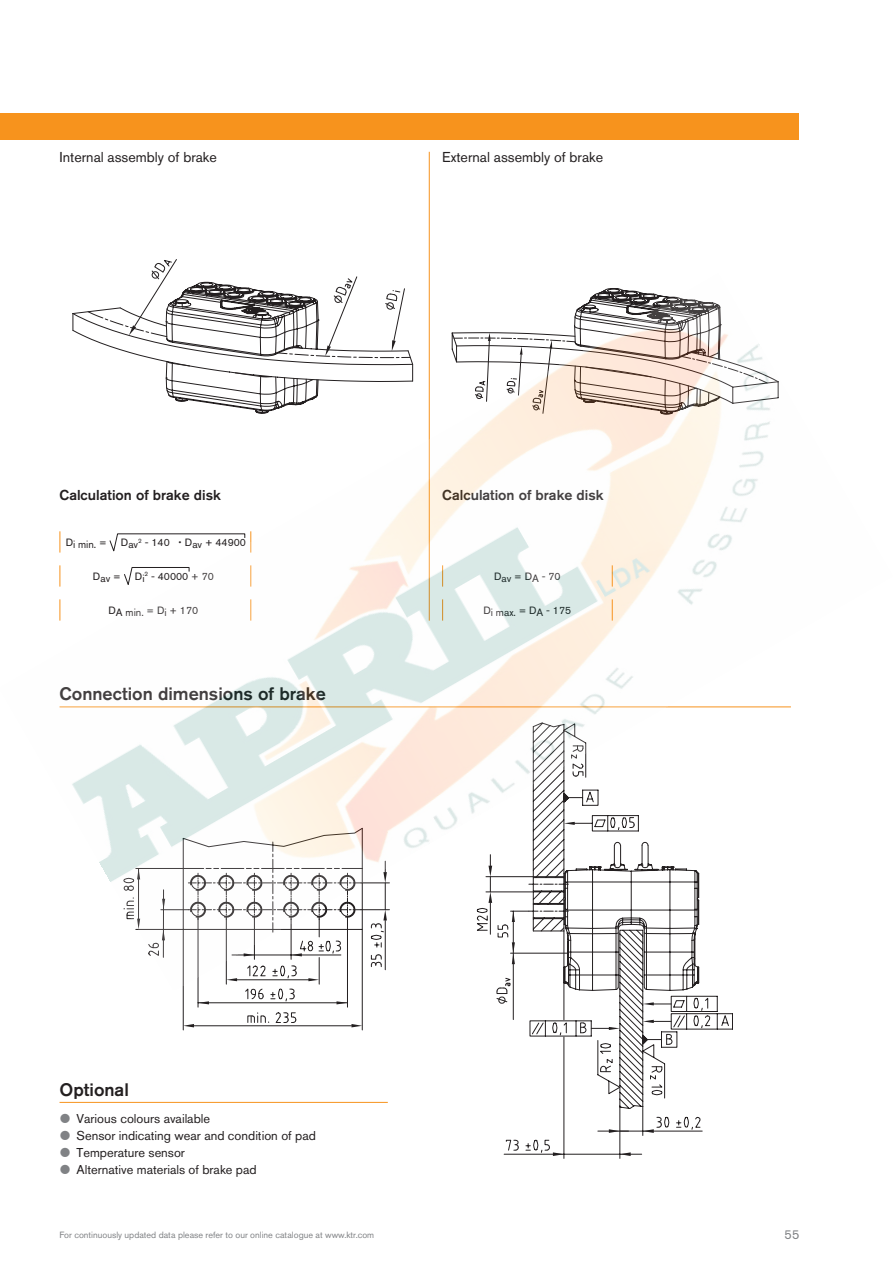
<style>
.page{position:relative;width:893px;height:1263px;background:#fff}
.page>*{position:absolute;margin:0;border:0;box-sizing:border-box;transform-origin:0 0}
.Subtitle_12___15{font:500 18px "Akzidenz Grotesk Pro";color:#231f20}
.body_text_9_5___14{font:14.25px "Akzidenz Grotesk Pro";color:#231f20}
.body_text_9_5___14_m{font:500 14.25px "Akzidenz Grotesk Pro";color:#231f20}
.t1{font:12.75px "Akzidenz Grotesk Pro";color:#231f20}
.t2{font:12.75px "Akzidenz Grotesk Pro";color:#808285}
.formula_7___8_4{font:10.5px "Akzidenz Grotesk Pro";color:#231f20}
.formula_7___8_4_left{font:10.5px "Akzidenz Grotesk Pro";color:#231f20}
.t3{font:9px "Akzidenz Grotesk Pro";color:#808285}
</style>
<div class="page">
<hr style="left:362px;top:929px;width:1px;height:101px;background:#231f20">
<hr style="left:183px;top:929px;width:1px;height:101px;background:#231f20">
<svg style="left:182px;top:990px;width:181px;height:37px"></svg>
<svg style="left:496px;top:990px;width:237px;height:169px"></svg>
<div style="left:0;top:114px;width:799px;height:26px;background:#f7931d"></div>
<hr style="left:429px;top:152px;width:1px;height:469px;background:#f7931d">
<hr style="left:60px;top:1102px;width:328px;height:1px;background:#f7931d">
<img style="left:59px;top:273px;width:732px;height:717px">
<svg style="left:109px;top:531px;width:142px;height:22px"></svg>
<p class="body_text_9_5___14" style="left:60px;top:148px;width:159px">Internal assembly of brake</p>
<p class="body_text_9_5___14" style="left:442px;top:148px;width:162px">External assembly of brake</p>
<p class="body_text_9_5___14_m" style="left:60px;top:485px;width:163px">Calculation of brake disk</p>
<p class="body_text_9_5___14_m" style="left:442px;top:485px;width:163px">Calculation of brake disk</p>
<p class="formula_7___8_4_left" style="left:66px;top:538px;width:43px">Di min. =</p>
<p class="formula_7___8_4_left" style="left:121px;top:538px;width:19px">Dav</p>
<p class="formula_7___8_4_left" style="left:138px;top:535px;width:33px"><sup>2</sup> - 140</p>
<p class="formula_7___8_4_left" style="left:185px;top:535px;width:63px">Dav + 44900</p>
<p class="formula_7___8_4" style="left:93px;top:571px;width:29px">Dav =</p>
<p class="formula_7___8_4" style="left:135px;top:571px;width:11px">Di</p>
<p class="formula_7___8_4" style="left:145px;top:569px;width:71px"><sup>2</sup> - 40000 + 70</p>
<p class="formula_7___8_4" style="left:109px;top:603px;width:91px">DA min. = Di + 170</p>
<p class="Subtitle_12___15" style="left:60px;top:682px;width:268px">Connection dimensions of brake</p>
<p class="Subtitle_12___15" style="left:60px;top:1078px;width:71px">Optional</p>
<p class="t1" style="left:77px;top:1110px;width:135px">Various colours available</p>
<p class="t1" style="left:77px;top:1127px;width:241px">Sensor indicating wear and condition of pad</p>
<p class="t1" style="left:77px;top:1144px;width:110px">Temperature sensor</p>
<p class="t1" style="left:77px;top:1162px;width:182px">Alternative materials of brake pad</p>
<p class="formula_7___8_4" style="left:494px;top:569px;width:68px">Dav = DA - 70</p>
<p class="formula_7___8_4" style="left:483px;top:603px;width:89px">Di max. = DA - 175</p>
<p class="t3" style="left:60px;top:1229px;width:316px">For continuously updated data please refer to our online catalogue at www.ktr.com</p>
<p class="t2" style="left:785px;top:1226px;width:16px">55</p>
</div>
